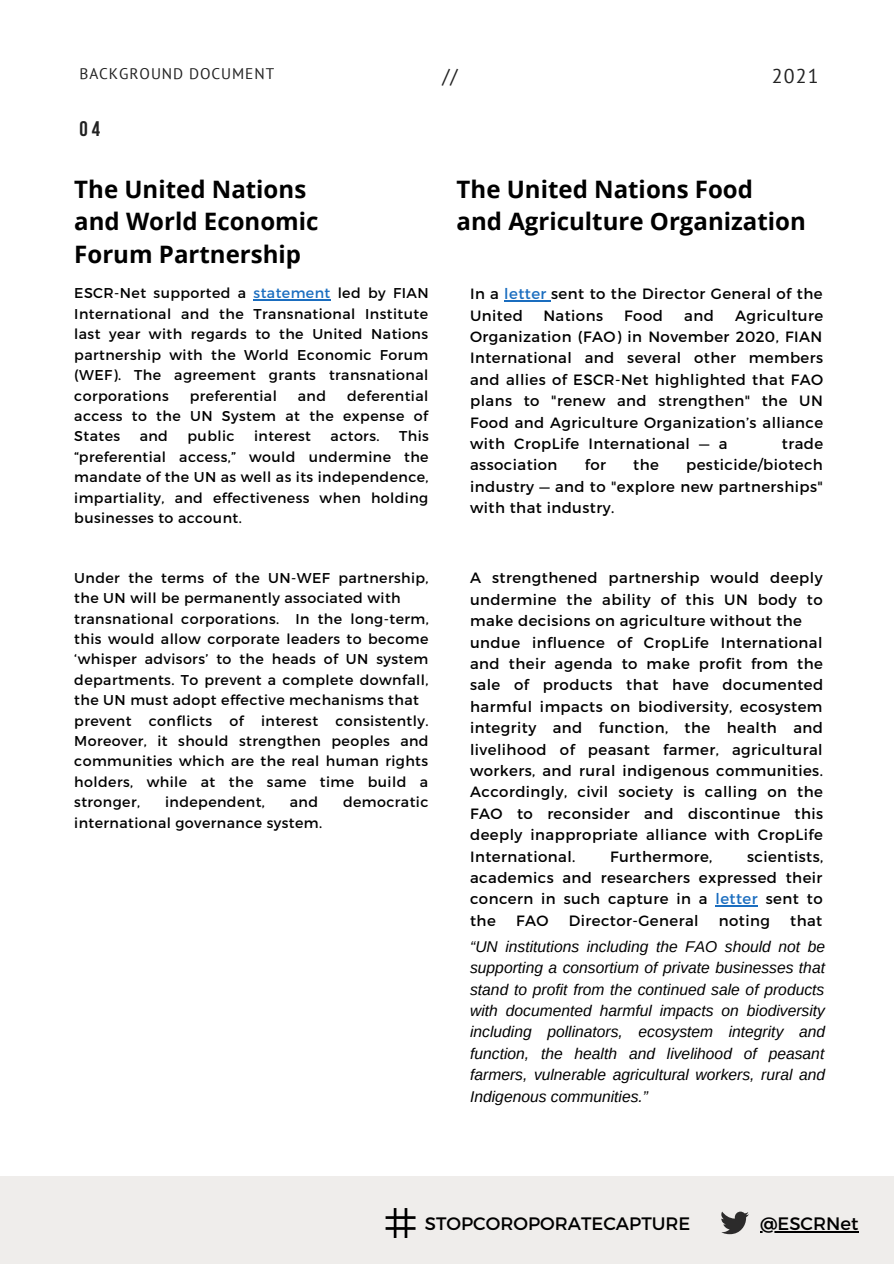
<style>
.page{position:relative;width:894px;height:1264px;background:#fff}
.page>*{position:absolute;margin:0;border:0;box-sizing:border-box;transform-origin:0 0}
.t1{font:700 24px "Open Sans";color:#000}
.t2{font:700 21px "Bebas Neue";color:#222}
.t3{font:19.8px "PT Sans";color:#222}
.t4{font:18px "Montserrat";color:#000}
.t5{font:italic 15.6px/21.5px "Arimo";color:#000;text-align:justify}
.t6{font:15.3px "PT Sans";letter-spacing:.06em;color:#222}
.t7{font:14.85px/21.5px "Montserrat";letter-spacing:.03em;color:#000;text-align:justify}
.t8{font:14.85px "Montserrat";color:#fff}
.t9{font:14.25px/20.4px "Montserrat";letter-spacing:.03em;color:#000;text-align:justify}
.s1{color:#1a6dbf}
</style>
<div class="page">
<div style="left:0;top:1176px;width:893px;height:87px;background:#efedeb"></div>
<hr style="left:393px;top:1207px;width:3px;height:30px;background:#000">
<hr style="left:404px;top:1207px;width:3px;height:30px;background:#000">
<hr style="left:385px;top:1216px;width:30px;height:2px;background:#000">
<hr style="left:385px;top:1227px;width:30px;height:2px;background:#000">
<svg style="left:721px;top:1211px;width:27px;height:23px"></svg>
<hr style="left:759px;top:1231px;width:99px;height:1px;background:#000">
<hr style="left:253px;top:299px;width:61px;height:1px;background:#1a6dbf">
<svg style="left:314px;top:299px;width:16px;height:1px"></svg>
<hr style="left:504px;top:300px;width:47px;height:1px;background:#1a6dbf">
<hr style="left:715px;top:905px;width:42px;height:1px;background:#1a6dbf">
<p class="t6" style="left:79px;top:63px;width:196px">BACKGROUND DOCUMENT</p>
<p class="t3" style="left:442px;top:62px;width:17px">//</p>
<p class="t3" style="left:771px;top:62px;width:48px">2021</p>
<p class="t2" style="left:79px;top:120px;width:22px">04</p>
<p class="t1" style="left:74px;top:172px;width:233px">The United Nations</p>
<p class="t1" style="left:74px;top:205px;width:246px">and World Economic</p>
<p class="t1" style="left:74px;top:237px;width:228px">Forum Partnership</p>
<p class="t9" style="left:74px;top:282px;width:356px">ESCR-Net supported a <span class="s1">statement</span> led by FIAN International and the Transnational Institute last year with regards to the United Nations partnership with the World Economic Forum (WEF). The agreement grants transnational corporations</p>
<p class="t9" style="left:74px;top:384px;width:355px;text-indent:273px">deferential access to the UN System at the expense of States</p>
<p class="t9" style="left:190px;top:384px;width:89px">preferential</p>
<p class="t9" style="left:298px;top:384px;width:30px">and</p>
<p class="t9" style="left:74px;top:425px;width:356px;text-indent:325px">This “preferential access,” would undermine the mandate of the UN as well as its independence, impartiality, and effectiveness when holding businesses to account.</p>
<p class="t9" style="left:140px;top:425px;width:30px">and</p>
<p class="t9" style="left:187px;top:425px;width:48px">public</p>
<p class="t9" style="left:254px;top:425px;width:58px">interest</p>
<p class="t9" style="left:330px;top:425px;width:50px">actors.</p>
<p class="t9" style="left:74px;top:566px;width:356px">Under the terms of the UN-WEF partnership, the UN will be permanently associated with</p>
<p class="t9" style="left:74px;top:607px;width:356px">transnational corporations. In the long-term, this would allow corporate leaders to become ‘whisper advisors’ to the heads of UN system departments. To prevent a complete downfall, the UN must adopt effective mechanisms that</p>
<p class="t9" style="left:74px;top:709px;width:356px">prevent conflicts of interest consistently.<br>Moreover, it should strengthen peoples and communities which are the real human rights holders, while at the same time build a stronger,</p>
<p class="t9" style="left:165px;top:791px;width:101px">independent,</p>
<p class="t9" style="left:290px;top:791px;width:30px">and</p>
<p class="t9" style="left:343px;top:791px;width:87px">democratic</p>
<p class="t9" style="left:74px;top:811px;width:249px">international governance system.</p>
<p class="t1" style="left:456px;top:172px;width:298px">The United Nations Food</p>
<p class="t1" style="left:456px;top:205px;width:350px">and Agriculture Organization</p>
<p class="t7" style="left:470px;top:282px;width:354px">In a <span class="s1">letter</span> sent to the Director General of the<br>United</p>
<p class="t7" style="left:470px;top:304px;width:354px;text-indent:265px">Agriculture Organization (FAO) in November 2020, FIAN International and several other members and allies of ESCR-Net highlighted that FAO plans to "renew and strengthen" the UN Food and Agriculture Organization’s alliance with CropLife International — a</p>
<p class="t7" style="left:543px;top:304px;width:61px">Nations</p>
<p class="t7" style="left:624px;top:304px;width:40px">Food</p>
<p class="t7" style="left:684px;top:304px;width:31px">and</p>
<p class="t7" style="left:781px;top:432px;width:43px">trade</p>
<p class="t7" style="left:470px;top:453px;width:354px;text-indent:216px">pesticide/biotech industry — and to "explore new partnerships" with that industry.</p>
<p class="t7" style="left:470px;top:453px;width:89px">association</p>
<p class="t7" style="left:584px;top:453px;width:23px">for</p>
<p class="t7" style="left:633px;top:453px;width:27px">the</p>
<p class="t7" style="left:470px;top:566px;width:354px">A strengthened partnership would deeply undermine the ability of this UN body to make decisions on agriculture without the</p>
<p class="t7" style="left:470px;top:631px;width:354px">undue influence of CropLife International and their agenda to make profit from the sale of products that have documented harmful impacts on biodiversity, ecosystem integrity and function, the health and livelihood of peasant farmer, agricultural workers, and rural indigenous communities.<br>Accordingly, civil society is calling on the FAO to reconsider and discontinue this deeply inappropriate alliance with CropLife International.</p>
<p class="t7" style="left:470px;top:844px;width:354px;text-indent:277px">scientists, academics and researchers expressed their concern in such capture in a <span class="s1">letter</span> sent to the</p>
<p class="t7" style="left:610px;top:844px;width:104px">Furthermore,</p>
<p class="t7" style="left:516px;top:909px;width:34px">FAO</p>
<p class="t7" style="left:568px;top:909px;width:131px">Director-General</p>
<p class="t7" style="left:718px;top:909px;width:53px">noting</p>
<p class="t7" style="left:790px;top:909px;width:34px">that</p>
<p class="t5" style="left:470px;top:935px;width:356px">“UN institutions including the FAO should not be supporting a consortium of private businesses that stand to profit from the continued sale of products with documented harmful impacts on biodiversity including pollinators, ecosystem integrity and function, the health and livelihood of peasant farmers, vulnerable agricultural workers, rural and Indigenous communities.”</p>
<p class="t8" style="left:474px;top:932px;width:12px">...</p>
<p class="t4" style="left:424px;top:1212px;width:267px">STOPCOROPORATECAPTURE</p>
<p class="t4" style="left:759px;top:1212px;width:100px">@ESCRNet</p>
</div>
